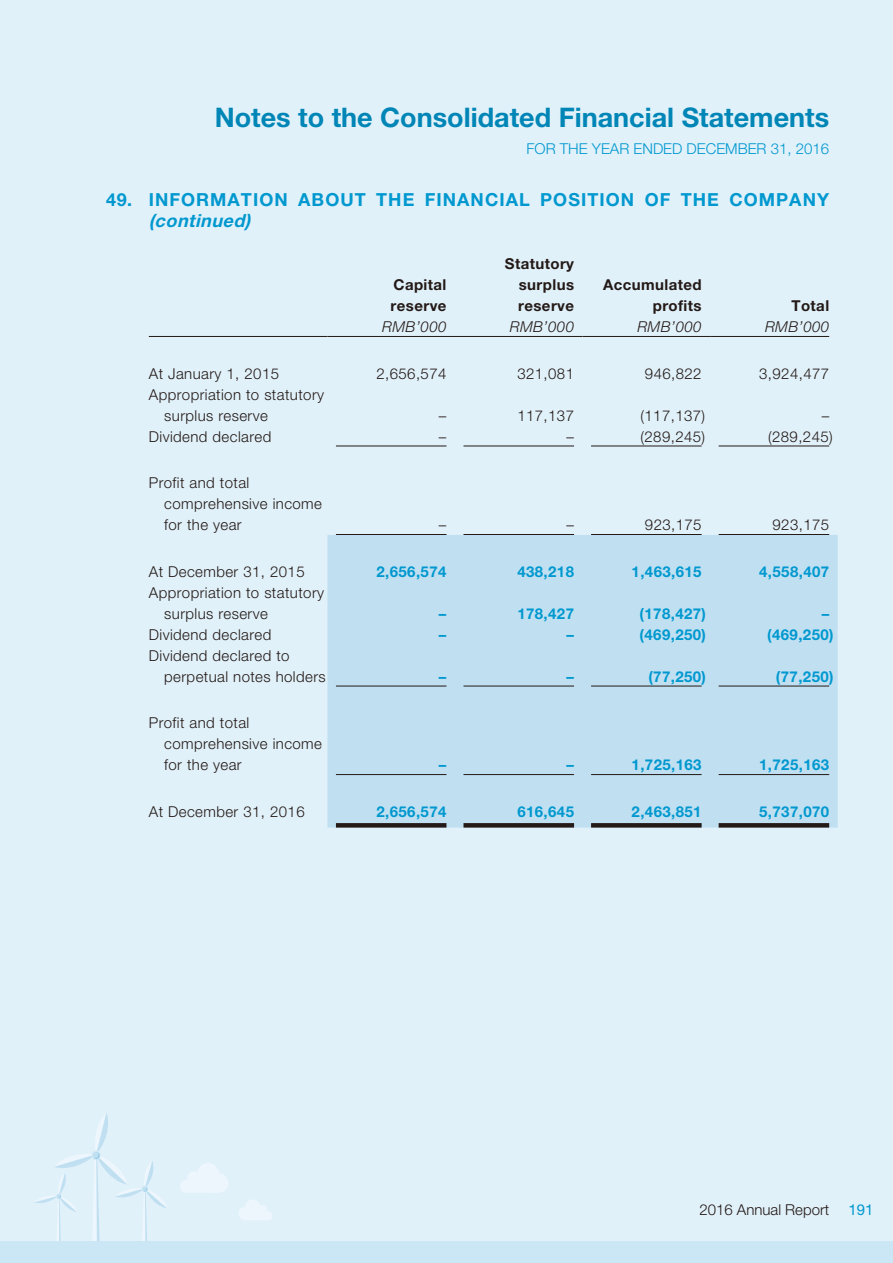
<style>
.page{position:relative;width:893px;height:1263px;background:#e1f1fa}
.page>*{position:absolute;margin:0;border:0;box-sizing:border-box;transform-origin:0 0}
.t1{font:700 27px "Helvetica Neue LT Std";color:#0086b6}
._01_Heading_1{font:700 18px/21px "Helvetica Neue LT Std";letter-spacing:.055em;color:#0098cf}
._50_Table_Body{font:300 15px "Helvetica Neue LT Std";letter-spacing:.03em;color:#231916}
._50_Table_Body-2{font:700 15px "Helvetica Neue LT Std";letter-spacing:.03em;color:#0098cf}
._50_Table_Body-3{font:700 15px "Helvetica Neue LT Std";letter-spacing:.03em;color:#231916}
.t2{font:300 15px "Helvetica Neue LT Std";color:#0098cf}
._50_Table_Body-4{font:italic 300 15px "Helvetica Neue LT Std";letter-spacing:.03em;color:#231916}
._50_Table_Body-5{font:300 15px "Helvetica Neue LT Std";color:#231916}
.t3{font:15px "Helvetica Neue LT Std";color:#0098cf}
.s1{font-style:italic}
</style>
<div class="page">
<svg style="left:181px;top:1163px;width:47px;height:29px"></svg>
<svg style="left:239px;top:1200px;width:33px;height:20px"></svg>
<svg style="left:34px;top:1113px;width:133px;height:129px"></svg>
<div style="left:0;top:1242px;width:893px;height:21px;background:#cbe6f5"></div>
<div style="left:327px;top:535px;width:511px;height:292px;background:#c0e0f2"></div>
<hr style="left:149px;top:336px;width:178px;height:1px;background:#231916">
<hr style="left:327px;top:336px;width:128px;height:1px;background:#231916">
<hr style="left:455px;top:336px;width:128px;height:1px;background:#231916">
<hr style="left:583px;top:336px;width:127px;height:1px;background:#231916">
<hr style="left:710px;top:336px;width:119px;height:1px;background:#231916">
<hr style="left:336px;top:446px;width:110px;height:1px;background:#231916">
<hr style="left:463px;top:446px;width:111px;height:1px;background:#231916">
<hr style="left:591px;top:446px;width:111px;height:1px;background:#231916">
<hr style="left:719px;top:446px;width:110px;height:1px;background:#231916">
<hr style="left:336px;top:534px;width:110px;height:1px;background:#231916">
<hr style="left:463px;top:534px;width:111px;height:1px;background:#231916">
<hr style="left:591px;top:534px;width:111px;height:1px;background:#231916">
<hr style="left:719px;top:534px;width:110px;height:1px;background:#231916">
<hr style="left:336px;top:686px;width:110px;height:1px;background:#231916">
<hr style="left:463px;top:686px;width:111px;height:1px;background:#231916">
<hr style="left:591px;top:686px;width:111px;height:1px;background:#231916">
<hr style="left:719px;top:686px;width:110px;height:1px;background:#231916">
<hr style="left:336px;top:774px;width:110px;height:1px;background:#231916">
<hr style="left:463px;top:774px;width:111px;height:1px;background:#231916">
<hr style="left:591px;top:774px;width:111px;height:1px;background:#231916">
<hr style="left:719px;top:774px;width:110px;height:1px;background:#231916">
<svg style="left:336px;top:823px;width:110px;height:4px"></svg>
<svg style="left:463px;top:823px;width:111px;height:4px"></svg>
<svg style="left:591px;top:823px;width:111px;height:4px"></svg>
<svg style="left:719px;top:823px;width:110px;height:4px"></svg>
<h1 class="t1" style="left:215px;top:100px;width:616px">Notes to the Consolidated Financial Statements</h1>
<p class="t2" style="left:526px;top:140px;width:304px">FOR THE YEAR ENDED DECEMBER 31, 2016</p>
<p class="_01_Heading_1" style="left:149px;top:189px;width:682px;text-indent:-43px">49. INFORMATION ABOUT THE FINANCIAL POSITION OF THE COMPANY <span class="s1">(continued)</span></p>
<p class="_50_Table_Body-3" style="left:393px;top:276px;width:55px">Capital</p>
<p class="_50_Table_Body-3" style="left:391px;top:297px;width:57px">reserve</p>
<p class="_50_Table_Body-3" style="left:505px;top:255px;width:71px">Statutory</p>
<p class="_50_Table_Body-3" style="left:519px;top:276px;width:57px">surplus</p>
<p class="_50_Table_Body-3" style="left:518px;top:297px;width:57px">reserve</p>
<p class="_50_Table_Body-3" style="left:603px;top:276px;width:100px">Accumulated</p>
<p class="_50_Table_Body-3" style="left:653px;top:297px;width:50px">profits</p>
<p class="_50_Table_Body-3" style="left:791px;top:297px;width:39px">Total</p>
<p class="_50_Table_Body-4" style="left:382px;top:318px;width:66px">RMB’000</p>
<p class="_50_Table_Body-4" style="left:510px;top:318px;width:66px">RMB’000</p>
<p class="_50_Table_Body-4" style="left:637px;top:318px;width:66px">RMB’000</p>
<p class="_50_Table_Body-4" style="left:765px;top:318px;width:66px">RMB’000</p>
<p class="_50_Table_Body" style="left:149px;top:364px;width:132px">At January 1, 2015</p>
<p class="_50_Table_Body" style="left:376px;top:364px;width:72px">2,656,574</p>
<p class="_50_Table_Body" style="left:517px;top:364px;width:58px">321,081</p>
<p class="_50_Table_Body" style="left:645px;top:364px;width:58px">946,822</p>
<p class="_50_Table_Body" style="left:759px;top:364px;width:72px">3,924,477</p>
<p class="_50_Table_Body" style="left:149px;top:385px;width:177px">Appropriation to statutory</p>
<p class="_50_Table_Body" style="left:164px;top:406px;width:105px">surplus reserve</p>
<p class="_50_Table_Body" style="left:439px;top:406px;width:9px">–</p>
<p class="_50_Table_Body" style="left:517px;top:406px;width:58px">117,137</p>
<p class="_50_Table_Body" style="left:640px;top:406px;width:66px">(117,137)</p>
<p class="_50_Table_Body" style="left:822px;top:406px;width:9px">–</p>
<p class="_50_Table_Body" style="left:149px;top:427px;width:124px">Dividend declared</p>
<p class="_50_Table_Body" style="left:439px;top:427px;width:9px">–</p>
<p class="_50_Table_Body" style="left:567px;top:427px;width:9px">–</p>
<p class="_50_Table_Body" style="left:640px;top:427px;width:66px">(289,245)</p>
<p class="_50_Table_Body" style="left:768px;top:427px;width:66px">(289,245)</p>
<p class="_50_Table_Body" style="left:149px;top:474px;width:102px">Profit and total</p>
<p class="_50_Table_Body" style="left:164px;top:495px;width:159px">comprehensive income</p>
<p class="_50_Table_Body" style="left:164px;top:516px;width:79px">for the year</p>
<p class="_50_Table_Body" style="left:439px;top:516px;width:9px">–</p>
<p class="_50_Table_Body" style="left:567px;top:516px;width:9px">–</p>
<p class="_50_Table_Body" style="left:645px;top:516px;width:58px">923,175</p>
<p class="_50_Table_Body" style="left:772px;top:516px;width:58px">923,175</p>
<p class="_50_Table_Body" style="left:149px;top:562px;width:157px">At December 31, 2015</p>
<p class="_50_Table_Body-2" style="left:376px;top:562px;width:72px">2,656,574</p>
<p class="_50_Table_Body-2" style="left:517px;top:562px;width:58px">438,218</p>
<p class="_50_Table_Body-2" style="left:632px;top:562px;width:72px">1,463,615</p>
<p class="_50_Table_Body-2" style="left:759px;top:562px;width:72px">4,558,407</p>
<p class="_50_Table_Body" style="left:149px;top:583px;width:177px">Appropriation to statutory</p>
<p class="_50_Table_Body" style="left:164px;top:604px;width:105px">surplus reserve</p>
<p class="_50_Table_Body-2" style="left:439px;top:604px;width:9px">–</p>
<p class="_50_Table_Body-2" style="left:517px;top:604px;width:58px">178,427</p>
<p class="_50_Table_Body-2" style="left:640px;top:604px;width:68px">(178,427)</p>
<p class="_50_Table_Body-2" style="left:822px;top:604px;width:9px">–</p>
<p class="_50_Table_Body" style="left:149px;top:625px;width:124px">Dividend declared</p>
<p class="_50_Table_Body-2" style="left:439px;top:625px;width:9px">–</p>
<p class="_50_Table_Body-2" style="left:567px;top:625px;width:9px">–</p>
<p class="_50_Table_Body-2" style="left:640px;top:625px;width:68px">(469,250)</p>
<p class="_50_Table_Body-2" style="left:767px;top:625px;width:68px">(469,250)</p>
<p class="_50_Table_Body" style="left:149px;top:646px;width:142px">Dividend declared to</p>
<p class="_50_Table_Body" style="left:164px;top:667px;width:163px">perpetual notes holders</p>
<p class="_50_Table_Body-2" style="left:439px;top:667px;width:9px">–</p>
<p class="_50_Table_Body-2" style="left:567px;top:667px;width:9px">–</p>
<p class="_50_Table_Body-2" style="left:648px;top:667px;width:59px">(77,250)</p>
<p class="_50_Table_Body-2" style="left:776px;top:667px;width:59px">(77,250)</p>
<p class="_50_Table_Body" style="left:149px;top:714px;width:102px">Profit and total</p>
<p class="_50_Table_Body" style="left:164px;top:735px;width:159px">comprehensive income</p>
<p class="_50_Table_Body" style="left:164px;top:756px;width:79px">for the year</p>
<p class="_50_Table_Body-2" style="left:439px;top:756px;width:9px">–</p>
<p class="_50_Table_Body-2" style="left:567px;top:756px;width:9px">–</p>
<p class="_50_Table_Body-2" style="left:632px;top:756px;width:72px">1,725,163</p>
<p class="_50_Table_Body-2" style="left:759px;top:756px;width:72px">1,725,163</p>
<p class="_50_Table_Body" style="left:149px;top:802px;width:157px">At December 31, 2016</p>
<p class="_50_Table_Body-2" style="left:376px;top:802px;width:72px">2,656,574</p>
<p class="_50_Table_Body-2" style="left:517px;top:802px;width:58px">616,645</p>
<p class="_50_Table_Body-2" style="left:632px;top:802px;width:72px">2,463,851</p>
<p class="_50_Table_Body-2" style="left:759px;top:802px;width:72px">5,737,070</p>
<p class="_50_Table_Body-5" style="left:699px;top:1200px;width:131px">2016 Annual Report</p>
<p class="t3" style="left:849px;top:1200px;width:27px">191</p>
</div>
